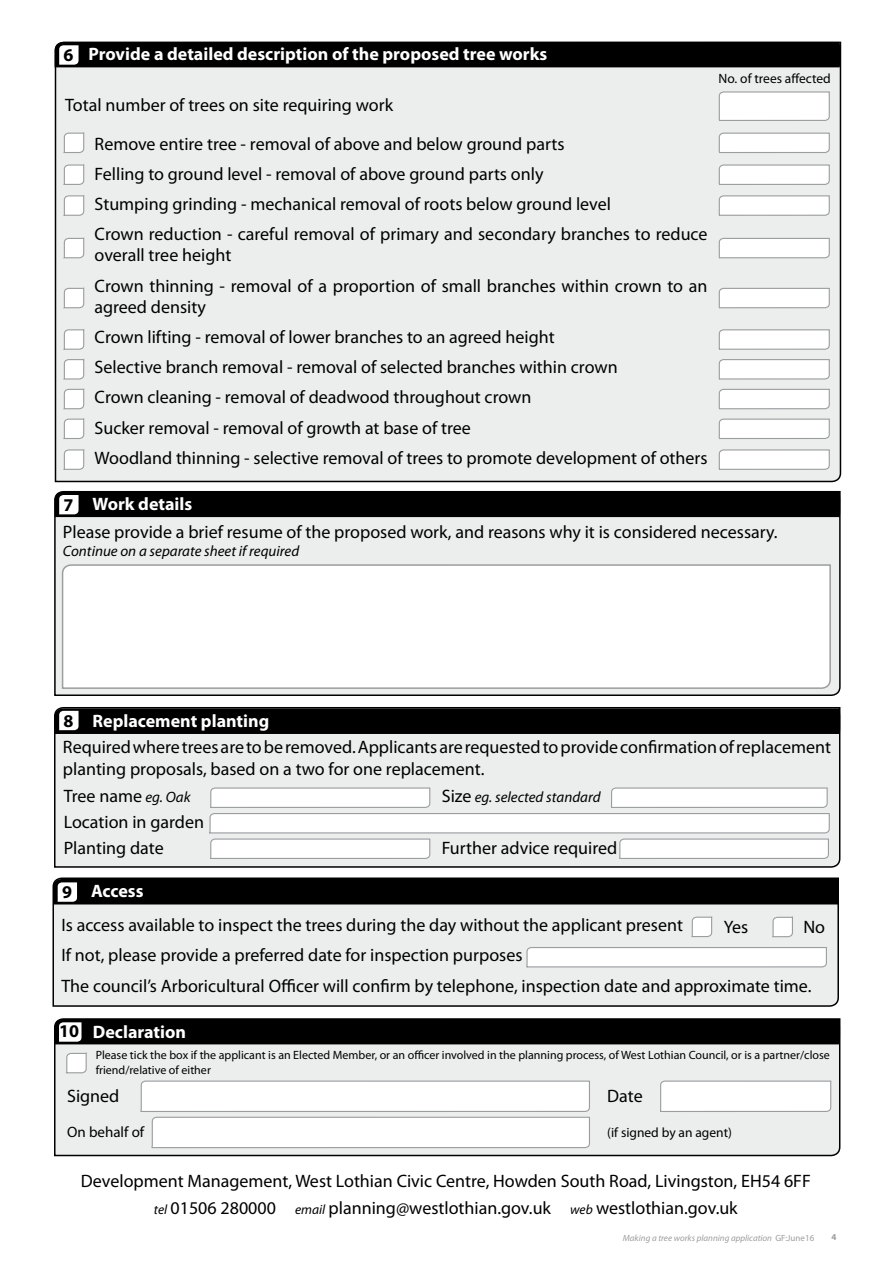
<style>
.page{position:relative;width:893px;height:1263px;background:#fff}
.page>*{position:absolute;margin:0;border:0;box-sizing:border-box;transform-origin:0 0}
.t1{font:18px/30.2px "Myriad Pro";color:#000}
.t2{font:700 18px "Myriad Pro";color:#fff}
.t3{font:700 18px "Myriad Pro";color:#000}
.t4{font:italic 15px "Myriad Pro";color:#000}
.t5{font:15px "Myriad Pro";color:#000}
.t6{font:13.5px "Myriad Pro";color:#000}
.t7{font:12px/14.4px "Myriad Pro";color:#000}
.t8{font:italic 9px "Myriad Pro";color:#9c9d9f}
.t9{font:700 9px "Myriad Pro";color:#9c9d9f}
.s1{color:#000}
.s2{font-style:italic;font-size:15px}
.s3{font-style:normal;font-size:18px}
.s4{font-style:italic;font-size:13.5px}
.s5{font-style:normal}
</style>
<div class="page">
<div style="left:54px;top:41px;width:788px;height:442px;background:#eceded"></div>
<svg style="left:54px;top:490px;width:787px;height:206px;background:#dedfdf"></svg>
<div style="left:54px;top:707px;width:787px;height:161px;background:#eceded"></div>
<svg style="left:54px;top:1018px;width:787px;height:139px;background:#e1e2e2"></svg>
<div style="left:52px;top:877px;width:787px;height:130px;background:#eceded"></div>
<div style="left:55px;top:42px;width:785px;height:25px;background:#000"></div>
<svg style="left:63px;top:132px;width:22px;height:22px"></svg>
<svg style="left:63px;top:164px;width:22px;height:22px"></svg>
<svg style="left:63px;top:195px;width:22px;height:21px"></svg>
<svg style="left:63px;top:237px;width:22px;height:22px"></svg>
<svg style="left:63px;top:287px;width:22px;height:22px"></svg>
<svg style="left:63px;top:329px;width:22px;height:21px"></svg>
<svg style="left:63px;top:358px;width:22px;height:22px"></svg>
<svg style="left:63px;top:388px;width:22px;height:22px"></svg>
<svg style="left:63px;top:418px;width:22px;height:22px"></svg>
<svg style="left:63px;top:449px;width:22px;height:21px"></svg>
<svg style="left:718px;top:132px;width:112px;height:22px"></svg>
<svg style="left:718px;top:164px;width:112px;height:22px"></svg>
<svg style="left:718px;top:195px;width:112px;height:22px"></svg>
<svg style="left:718px;top:237px;width:112px;height:22px"></svg>
<svg style="left:718px;top:287px;width:112px;height:22px"></svg>
<svg style="left:718px;top:329px;width:112px;height:21px"></svg>
<svg style="left:718px;top:358px;width:112px;height:22px"></svg>
<svg style="left:718px;top:388px;width:112px;height:22px"></svg>
<svg style="left:718px;top:418px;width:112px;height:22px"></svg>
<svg style="left:718px;top:449px;width:112px;height:22px"></svg>
<svg style="left:718px;top:91px;width:112px;height:31px"></svg>
<div style="left:55px;top:492px;width:785px;height:25px;background:#000"></div>
<svg style="left:61px;top:563px;width:771px;height:127px"></svg>
<div style="left:55px;top:708px;width:785px;height:26px;background:#000"></div>
<svg style="left:208px;top:787px;width:622px;height:73px"></svg>
<div style="left:54px;top:1019px;width:786px;height:25px;background:#000"></div>
<svg style="left:66px;top:1052px;width:21px;height:22px"></svg>
<svg style="left:659px;top:1080px;width:173px;height:33px"></svg>
<svg style="left:140px;top:1080px;width:451px;height:69px"></svg>
<div style="left:53px;top:879px;width:786px;height:25px;background:#000"></div>
<svg style="left:526px;top:946px;width:301px;height:22px"></svg>
<svg style="left:772px;top:916px;width:21px;height:22px"></svg>
<svg style="left:691px;top:916px;width:22px;height:22px"></svg>
<p class="t2" style="left:64px;top:42px;width:485px"><span class="s1">6</span> Provide a detailed description of the proposed tree works</p>
<p class="t1" style="left:65px;top:89px;width:329px">Total number of trees on site requiring work</p>
<p class="t1" style="left:95px;top:128px;width:614px">Remove entire tree - removal of above and below ground parts<br>Felling to ground level - removal of above ground parts only<br>Stumping grinding - mechanical removal of roots below ground level<br>Crown reduction - careful removal of primary and secondary branches to reduce</p>
<p class="t1" style="left:95px;top:240px;width:614px">overall tree height<br>Crown thinning - removal of a proportion of small branches within crown to an</p>
<p class="t1" style="left:95px;top:292px;width:614px">agreed density<br>Crown lifting - removal of lower branches to an agreed height<br>Selective branch removal - removal of selected branches within crown<br>Crown cleaning - removal of deadwood throughout crown<br>Sucker removal - removal of growth at base of tree<br>Woodland thinning - selective removal of trees to promote development of others</p>
<p class="t6" style="left:719px;top:70px;width:114px">No. of trees affected</p>
<p class="t2" style="left:92px;top:492px;width:101px">Work details</p>
<p class="t3" style="left:64px;top:493px;width:11px">7</p>
<p class="t1" style="left:63px;top:516px;width:716px">Please provide a brief resume of the proposed work, and reasons why it is considered necessary.</p>
<p class="t4" style="left:63px;top:541px;width:238px">Continue on a separate sheet if required</p>
<p class="t2" style="left:92px;top:709px;width:178px">Replacement planting</p>
<p class="t3" style="left:64px;top:709px;width:11px">8</p>
<p class="t1" style="left:63px;top:736px;width:770px;line-height:21.6px">Required where trees are to be removed. Applicants are requested to provide confirmation of replacement planting proposals, based on a two for one replacement.</p>
<p class="t1" style="left:64px;top:781px;width:128px">Tree name <span class="s2">eg. Oak</span></p>
<p class="t4" style="left:442px;top:788px;width:160px"><span class="s3">Size</span> eg. selected standard</p>
<p class="t1" style="left:64px;top:809px;width:142px;line-height:25.8px">Location in garden<br>Planting date</p>
<p class="t1" style="left:442px;top:832px;width:177px">Further advice required</p>
<p class="t2" style="left:91px;top:879px;width:54px">Access</p>
<p class="t3" style="left:62px;top:880px;width:11px">9</p>
<p class="t1" style="left:61px;top:910px;width:751px">Is access available to inspect the trees during the day without the applicant present<br>If not, please provide a preferred date for inspection purposes<br>The council’s Arboricultural Officer will confirm by telephone, inspection date and approximate time.</p>
<p class="t1" style="left:724px;top:911px;width:26px">Yes</p>
<p class="t1" style="left:803px;top:911px;width:23px">No</p>
<p class="t3" style="left:59px;top:1019px;width:21px">10</p>
<p class="t2" style="left:93px;top:1020px;width:95px">Declaration</p>
<p class="t7" style="left:96px;top:1048px;width:736px">Please tick the box if the applicant is an Elected Member, or an officer involved in the planning process, of West Lothian Council, or is a partner/close friend/relative of either</p>
<p class="t1" style="left:67px;top:1081px;width:54px">Signed</p>
<p class="t1" style="left:607px;top:1081px;width:37px">Date</p>
<p class="t5" style="left:67px;top:1123px;width:79px">On behalf of</p>
<p class="t6" style="left:607px;top:1124px;width:126px">(if signed by an agent)</p>
<p class="t1" style="left:81px;top:1167px;width:731px;line-height:27px;text-align:center">Development Management, West Lothian Civic Centre, Howden South Road, Livingston, EH54 6FF <span class="s4">tel</span> 01506 280000 <span class="s4">email</span> planning@westlothian.gov.uk <span class="s4">web</span> westlothian.gov.uk</p>
<p class="t8" style="left:623px;top:1232px;width:193px">Making a tree works planning application <span class="s5">GF:June16</span></p>
<p class="t9" style="left:832px;top:1231px;width:6px">4</p>
</div>
